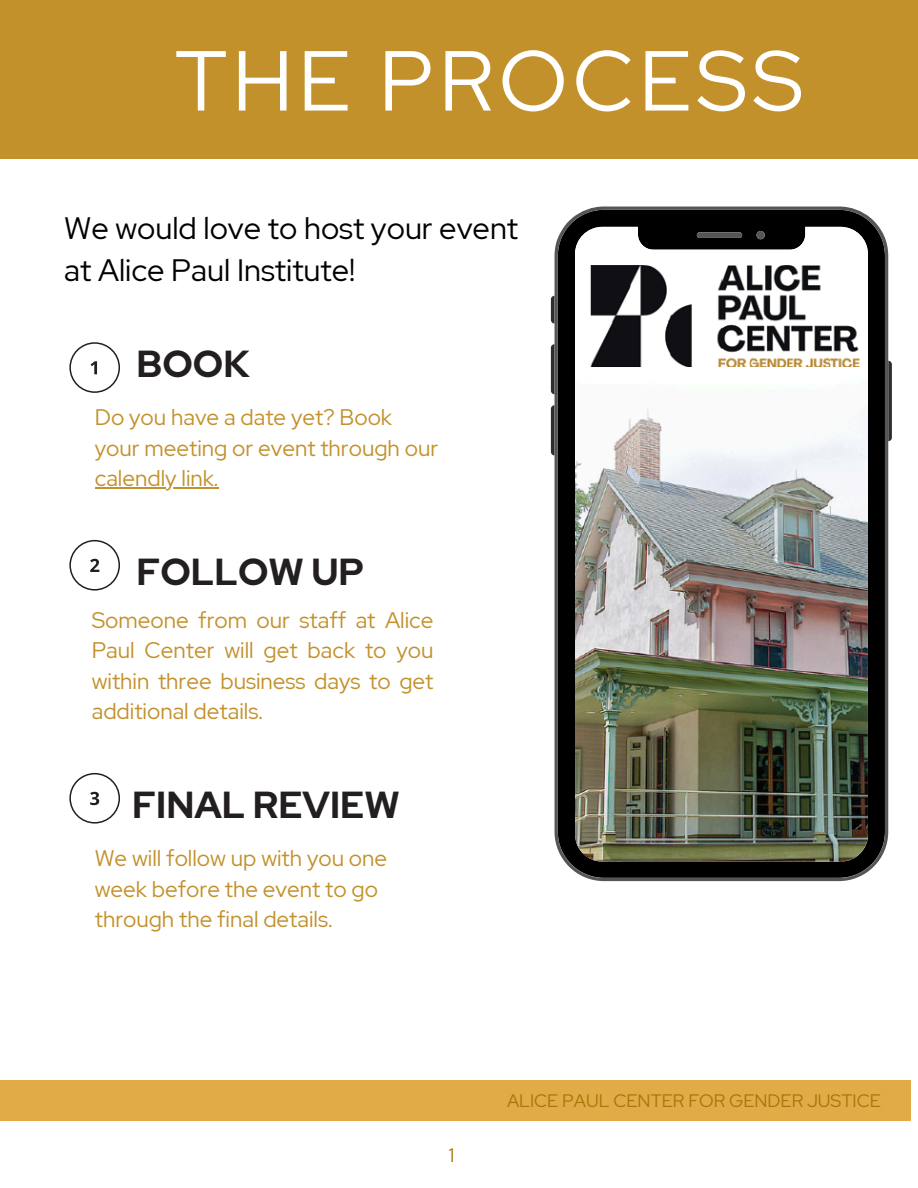
<style>
.page{position:relative;width:918px;height:1188px;background:#fff}
.page>*{position:absolute;margin:0;border:0;box-sizing:border-box;transform-origin:0 0}
.t1{font:84.9px "Red Hat Display";letter-spacing:.06em;color:#fff}
.t2{font:700 37.5px "Red Hat Display";color:#231f20}
.t3{font:30.9px/42px "Red Hat Display";color:#000}
.t4{font:22.5px/30.3px "Red Hat Display";color:#c3912c}
.t5{font:19.35px "Red Hat Display";color:#a6770b}
.t6{font:18px "Red Hat Display";color:#a6770b}
</style>
<div class="page">
<div style="left:0;top:0;width:918px;height:159px;background:#c3912c"></div>
<svg style="left:69px;top:342px;width:51px;height:51px"></svg>
<svg style="left:69px;top:540px;width:51px;height:51px"></svg>
<svg style="left:69px;top:773px;width:51px;height:51px"></svg>
<div style="left:0;top:1080px;width:911px;height:41px;background:#e1ac47"></div>
<svg style="left:551px;top:296px;width:4px;height:28px"></svg>
<svg style="left:551px;top:344px;width:4px;height:50px"></svg>
<svg style="left:551px;top:405px;width:4px;height:50px"></svg>
<svg style="left:888px;top:361px;width:4px;height:80px"></svg>
<img style="left:555px;top:207px;width:333px;height:674px">
<hr style="left:95px;top:487px;width:123px;height:1px;background:#c3912c">
<h3 class="t1" style="left:175px;top:24px;width:630px">THE PROCESS</h3>
<p class="t3" style="left:64px;top:207px;width:456px">We would love to host your event at Alice Paul Institute!</p>
<h4 class="t2" style="left:137px;top:339px;width:115px">BOOK</h4>
<p class="t4" style="left:95px;top:402px;width:345px">Do you have a date yet? Book your meeting or event through our</p>
<h2 class="t4" style="left:95px;top:463px;width:125px">calendly link.</h2>
<h2 class="t2" style="left:137px;top:547px;width:229px">FOLLOW UP</h2>
<p class="t4" style="left:92px;top:605px;width:343px;text-align:justify">Someone from our staff at Alice Paul Center will get back to you within three business days to get additional details.</p>
<h4 class="t2" style="left:132px;top:780px;width:269px">FINAL REVIEW</h4>
<h4 class="t4" style="left:95px;top:843px;width:294px">We will follow up with you one week before the event to go through the final details.</h4>
<h2 class="t5" style="left:449px;top:1142px;width:7px">1</h2>
<p class="t6" style="left:507px;top:1088px;width:375px">ALICE PAUL CENTER FOR GENDER JUSTICE</p>
</div>
